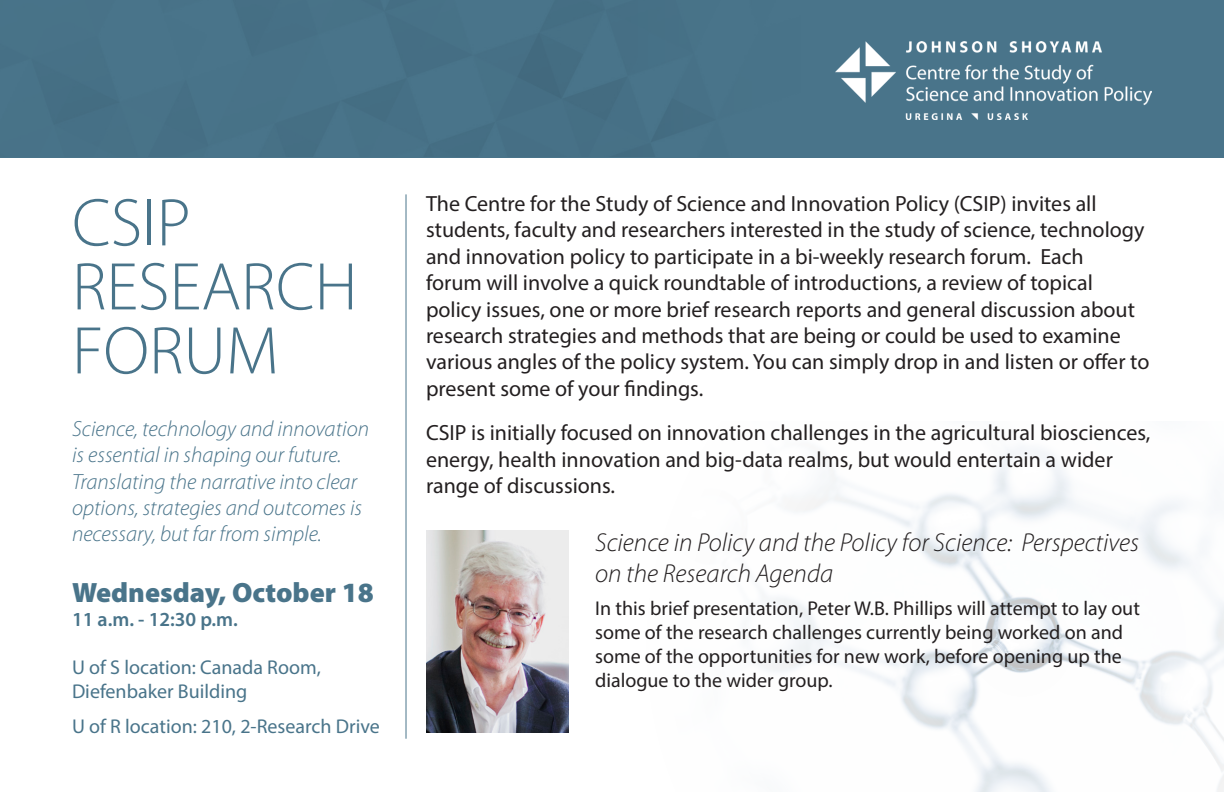
<style>
.page{position:relative;width:1224px;height:792px;background:#fff}
.page>*{position:absolute;margin:0;border:0;box-sizing:border-box;transform-origin:0 0}
.t1{font:300 68px/64px "Myriad Pro";color:#49748a}
.t2{font:900 28px "Myriad Pro";color:#49748a}
.t3{font:italic 300 26px/31.2px "Myriad Pro";color:#231f20}
.t4{font:22px/26.4px "Myriad Pro";color:#231f20}
.t5{font:italic 300 22px/26.4px "Myriad Pro";color:#49748a}
.t6{font:20px/24px "Myriad Pro";color:#231f20}
.t7{font:20px/24px "Myriad Pro";color:#49748a}
.t8{font:600 20px "Myriad Pro";color:#49748a}
</style>
<div class="page">
<img style="left:765px;top:448px;width:459px;height:344px">
<div style="left:0;top:0;width:1224px;height:158px;background:#49748a"></div>
<img style="left:835px;top:41px;width:317px;height:78px">
<hr style="left:406px;top:194px;width:1px;height:545px;background:#49748a">
<img style="left:426px;top:531px;width:142px;height:201px">
<p class="t1" style="left:72px;top:190px;width:287px">CSIP<br>RESEARCH<br>FORUM</p>
<p class="t5" style="left:72px;top:415px;width:299px">Science, technology and innovation is essential in shaping our future.<br>Translating the narrative into clear options, strategies and outcomes is necessary, but far from simple.</p>
<p class="t2" style="left:72px;top:574px;width:303px">Wednesday, October 18</p>
<p class="t8" style="left:72px;top:607px;width:167px">11 a.m. - 12:30 p.m.</p>
<p class="t7" style="left:72px;top:655px;width:250px">U of S location: Canada Room,<br>Diefenbaker Building</p>
<p class="t7" style="left:72px;top:714px;width:309px">U of R location: 210, 2-Research Drive</p>
<p class="t4" style="left:426px;top:190px;width:725px">The Centre for the Study of Science and Innovation Policy (CSIP) invites all students, faculty and researchers interested in the study of science, technology and innovation policy to participate in a bi-weekly research forum. Each<br>forum will involve a quick roundtable of introductions, a review of topical policy issues, one or more brief research reports and general discussion about research strategies and methods that are being or could be used to examine various angles of the policy system. You can simply drop in and listen or offer to present some of your findings.</p>
<p class="t4" style="left:426px;top:419px;width:726px">CSIP is initially focused on innovation challenges in the agricultural biosciences, energy, health innovation and big-data realms, but would entertain a wider range of discussions.</p>
<p class="t3" style="left:595px;top:527px;width:546px">Science in Policy and the Policy for Science: Perspectives on the Research Agenda</p>
<p class="t6" style="left:595px;top:596px;width:546px">In this brief presentation, Peter W.B. Phillips will attempt to lay out some of the research challenges currently being worked on and some of the opportunities for new work, before opening up the dialogue to the wider group.</p>
</div>
